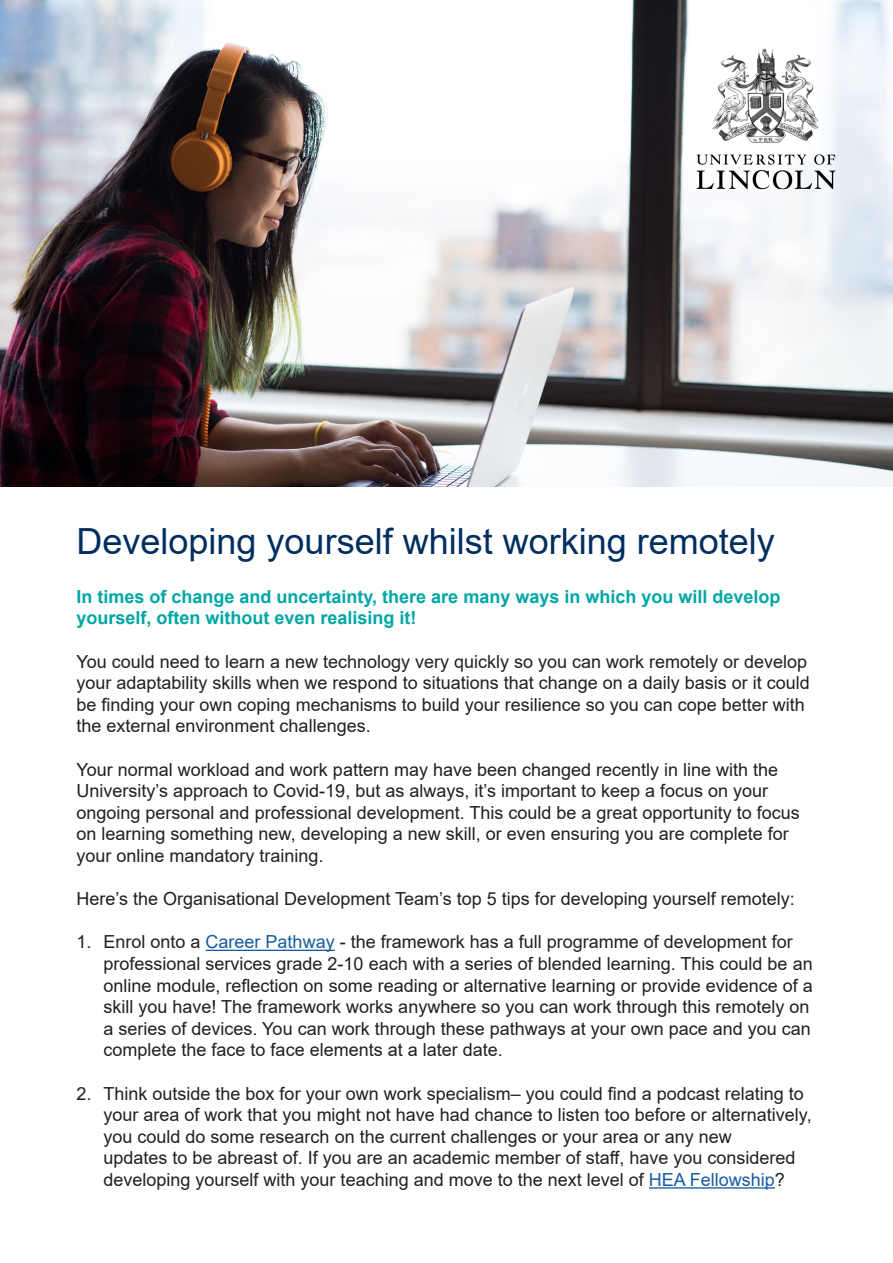
<style>
.page{position:relative;width:893px;height:1263px;background:#fff}
.page>*{position:absolute;margin:0;border:0;box-sizing:border-box;transform-origin:0 0}
.t1{font:36px "Arial";color:#002e5f}
.t2{font:18px/21.6px "Arial";color:#231f20}
.t3{font:700 18px/21.6px "Arial";color:#00a6a6}
.s1{color:#175d9e}
</style>
<div class="page">
<img style="left:0;top:0;width:893px;height:487px">
<img style="left:686px;top:38px;width:160px;height:162px">
<hr style="left:206px;top:950px;width:129px;height:1px;background:#175d9e">
<hr style="left:649px;top:1187px;width:126px;height:1px;background:#175d9e">
<p class="t1" style="left:77px;top:517px;width:700px">Developing yourself whilst working remotely</p>
<p class="t3" style="left:77px;top:586px;width:705px">In times of change and uncertainty, there are many ways in which you will develop yourself, often without even realising it!</p>
<p class="t2" style="left:77px;top:650px;width:735px">You could need to learn a new technology very quickly so you can work remotely or develop your adaptability skills when we respond to situations that change on a daily basis or it could be finding your own coping mechanisms to build your resilience so you can cope better with the external environment challenges.</p>
<p class="t2" style="left:77px;top:758px;width:725px">Your normal workload and work pattern may have been changed recently in line with the University’s approach to Covid-19, but as always, it’s important to keep a focus on your ongoing personal and professional development. This could be a great opportunity to focus on learning something new, developing a new skill, or even ensuring you are complete for your online mandatory training.</p>
<p class="t2" style="left:77px;top:888px;width:720px">Here’s the Organisational Development Team’s top 5 tips for developing yourself remotely:</p>
<p class="t2" style="left:104px;top:931px;width:711px;text-indent:-27px">1. Enrol onto a <span class="s1">Career Pathway</span> - the framework has a full programme of development for professional services grade 2-10 each with a series of blended learning. This could be an online module, reflection on some reading or alternative learning or provide evidence of a skill you have! The framework works anywhere so you can work through this remotely on a series of devices. You can work through these pathways at your own pace and you can complete the face to face elements at a later date.</p>
<p class="t2" style="left:104px;top:1082px;width:710px;text-indent:-27px">2. Think outside the box for your own work specialism– you could find a podcast relating to your area of work that you might not have had chance to listen too before or alternatively, you could do some research on the current challenges or your area or any new<br>updates to be abreast of. If you are an academic member of staff, have you considered developing yourself with your teaching and move to the next level of <span class="s1">HEA Fellowship</span>?</p>
</div>
